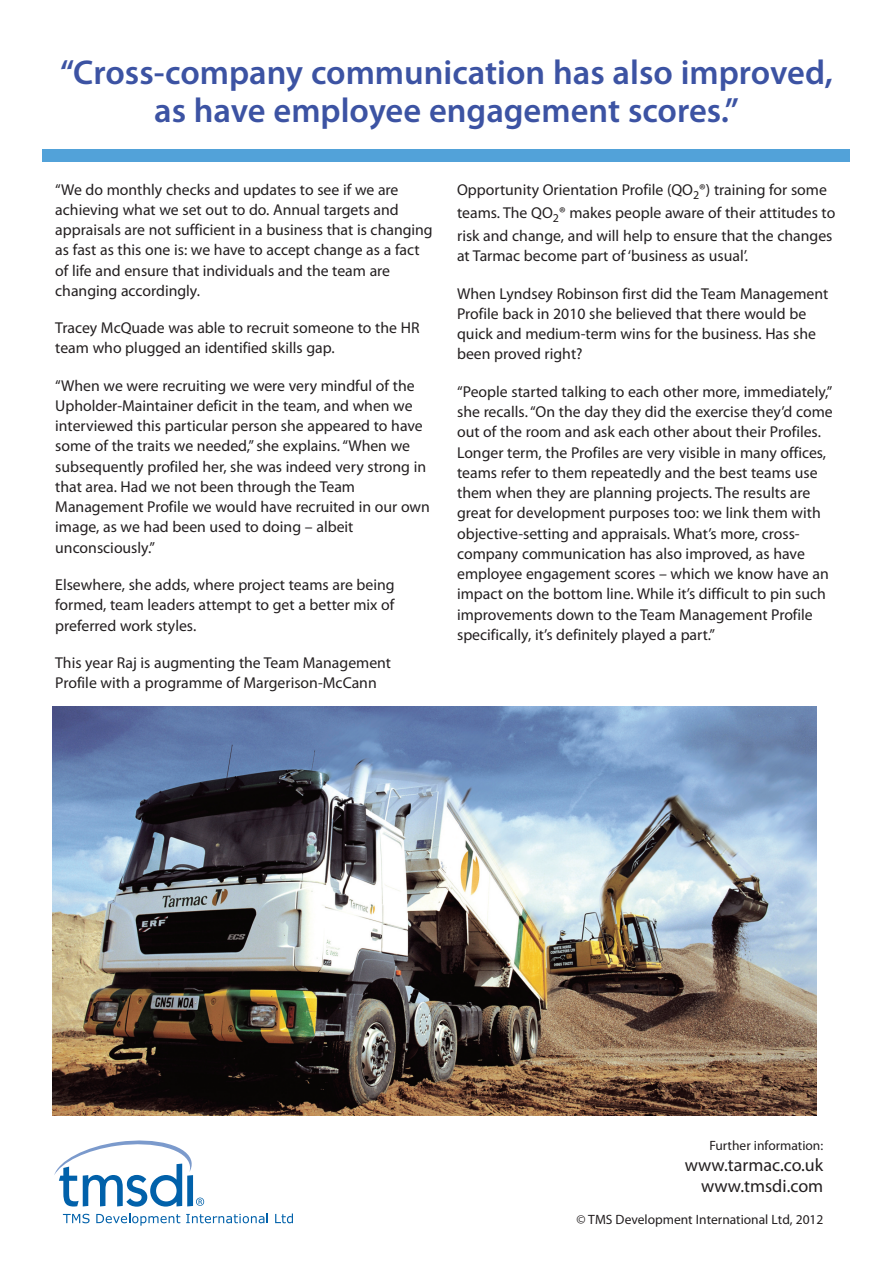
<style>
.page{position:relative;width:893px;height:1263px;background:#fff}
.page>*{position:absolute;margin:0;border:0;box-sizing:border-box;transform-origin:0 0}
.t1{font:600 34.5px/37.5px "Myriad Pro";color:#3c53a3;text-align:center}
.t2{font:18px/21px "Myriad Pro";color:#231f20;text-align:right}
.t3{font:15.75px/20.2px "Myriad Pro";color:#231f20}
.t4{font:13.5px "Myriad Pro";color:#231f20}
</style>
<div class="page">
<div style="left:43px;top:149px;width:807px;height:13px;background:#52a2d9"></div>
<svg style="left:63px;top:1214px;width:27px;height:9px"></svg>
<svg style="left:96px;top:1213px;width:84px;height:13px"></svg>
<svg style="left:186px;top:1213px;width:82px;height:10px"></svg>
<svg style="left:275px;top:1213px;width:18px;height:10px"></svg>
<svg style="left:54px;top:1141px;width:150px;height:66px"></svg>
<img style="left:52px;top:707px;width:764px;height:408px">
<h1 class="t1" style="left:60px;top:57px;width:774px">“Cross-company communication has also improved, as have employee engagement scores.”</h1>
<p class="t3" style="left:55px;top:180px;width:379px">“We do monthly checks and updates to see if we are achieving what we set out to do. Annual targets and appraisals are not sufficient in a business that is changing as fast as this one is: we have to accept change as a fact of life and ensure that individuals and the team are changing accordingly.</p>
<p class="t3" style="left:55px;top:319px;width:366px">Tracey McQuade was able to recruit someone to the HR team who plugged an identified skills gap.</p>
<p class="t3" style="left:55px;top:377px;width:376px">“When we were recruiting we were very mindful of the Upholder-Maintainer deficit in the team, and when we interviewed this particular person she appeared to have some of the traits we needed,”she explains.“When we subsequently profiled her, she was indeed very strong in that area. Had we not been through the Team Management Profile we would have recruited in our own image, as we had been used to doing – albeit unconsciously.”</p>
<p class="t3" style="left:55px;top:576px;width:341px;text-align:justify">Elsewhere, she adds, where project teams are being formed, team leaders attempt to get a better mix of preferred work styles.</p>
<p class="t3" style="left:55px;top:654px;width:337px">This year Raj is augmenting the Team Management<br>Profile with a programme of Margerison-McCann</p>
<p class="t3" style="left:457px;top:179px;width:380px;line-height:23.2px">Opportunity Orientation Profile (QO<sub>2</sub>®) training for some teams. The QO<sub>2</sub>® makes people aware of their attitudes to risk and change, and will help to ensure that the changes</p>
<p class="t3" style="left:457px;top:247px;width:292px">at Tarmac become part of ‘business as usual’.</p>
<p class="t3" style="left:457px;top:285px;width:373px">When Lyndsey Robinson first did the Team Management Profile back in 2010 she believed that there would be quick and medium-term wins for the business. Has she been proved right?</p>
<p class="t3" style="left:457px;top:383px;width:377px">“People started talking to each other more, immediately,” she recalls.“On the day they did the exercise they’d come out of the room and ask each other about their Profiles.<br>Longer term, the Profiles are very visible in many offices, teams refer to them repeatedly and the best teams use them when they are planning projects. The results are great for development purposes too: we link them with objective-setting and appraisals. What’s more, cross&shy;company communication has also improved, as have employee engagement scores – which we know have an impact on the bottom line. While it’s difficult to pin such improvements down to the Team Management Profile specifically, it’s definitely played a part.”</p>
<p class="t4" style="left:709px;top:1140px;width:115px">Further information:</p>
<p class="t2" style="left:685px;top:1156px;width:140px">www.tarmac.co.uk www.tmsdi.com</p>
<p class="t4" style="left:577px;top:1214px;width:248px">© TMS Development International Ltd, 2012</p>
</div>
